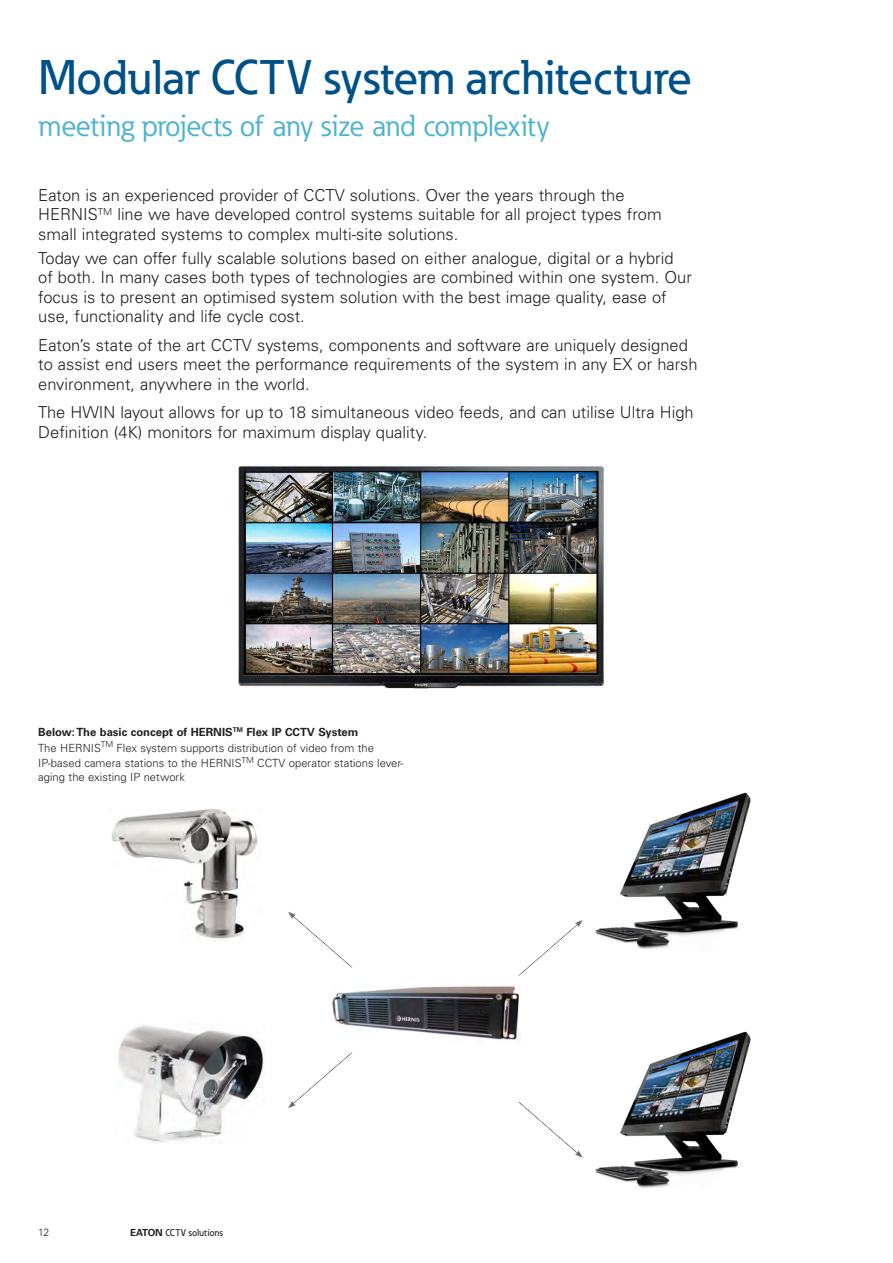
<style>
.page{position:relative;width:893px;height:1263px;background:#fff}
.page>*{position:absolute;margin:0;border:0;box-sizing:border-box;transform-origin:0 0}
._01_Headline___ADJ_S{font:500 48px "Eaton";color:#005187}
._01_Subheadline___AD{font:30px "Eaton";color:#4db3cf}
._01_Overview__11_pt{font:300 16.5px/19.5px "Univers LT Std";color:#231f20}
._05_Caption_Body{font:300 11.25px/15.8px "Univers LT Std";color:#231f20}
._05_Caption_Head{font:700 11.25px "Univers LT Std";color:#231f20}
._00_Folio_Flush_Left{font:300 10.5px "Univers LT Std";color:#231f20}
._00_Footer_Flush_Lef{font:500 9.75px "Eaton";letter-spacing:.01em;color:#231f20}
.s1{font-family:"Univers LT Std";font-weight:700}
</style>
<div class="page">
<img style="left:604px;top:792px;width:147px;height:157px">
<img style="left:332px;top:986px;width:188px;height:54px">
<img style="left:111px;top:808px;width:147px;height:133px">
<img style="left:604px;top:1031px;width:147px;height:157px">
<img style="left:506px;top:920px;width:98px;height:69px">
<img style="left:288px;top:911px;width:65px;height:57px">
<img style="left:288px;top:1037px;width:76px;height:71px">
<img style="left:518px;top:1101px;width:86px;height:75px">
<img style="left:118px;top:1025px;width:148px;height:119px">
<img style="left:238px;top:464px;width:369px;height:225px">
<p class="_01_Headline___ADJ_S" style="left:38px;top:47px;width:655px">Modular CCTV system architecture</p>
<p class="_01_Subheadline___AD" style="left:38px;top:106px;width:512px">meeting projects of any size and complexity</p>
<p class="_01_Overview__11_pt" style="left:38px;top:185px;width:625px">Eaton is an experienced provider of CCTV solutions. Over the years through the<br>HERNIS<sup>TM</sup> line we have developed control systems suitable for all project types from small integrated systems to complex multi-site solutions.</p>
<p class="_01_Overview__11_pt" style="left:38px;top:248px;width:655px">Today we can offer fully scalable solutions based on either analogue, digital or a hybrid of both. In many cases both types of technologies are combined within one system. Our focus is to present an optimised system solution with the best image quality, ease of use, functionality and life cycle cost.</p>
<p class="_01_Overview__11_pt" style="left:38px;top:335px;width:661px">Eaton’s state of the art CCTV systems, components and software are uniquely designed to assist end users meet the performance requirements of the system in any EX or harsh environment, anywhere in the world.</p>
<p class="_01_Overview__11_pt" style="left:38px;top:403px;width:657px">The HWIN layout allows for up to 18 simultaneous video feeds, and can utilise Ultra High<br>Definition (4K) monitors for maximum display quality.</p>
<p class="_05_Caption_Head" style="left:38px;top:725px;width:322px">Below: The basic concept of HERNIS<sup>TM</sup> Flex IP CCTV System</p>
<p class="_05_Caption_Body" style="left:38px;top:740px;width:366px">The HERNIS<sup>TM</sup> Flex system supports distribution of video from the<br>IP-based camera stations to the HERNIS<sup>TM</sup> CCTV operator stations lever-</p>
<p class="_05_Caption_Body" style="left:38px;top:769px;width:148px">aging the existing IP network</p>
<p class="_00_Folio_Flush_Left" style="left:38px;top:1226px;width:13px">12</p>
<p class="_00_Footer_Flush_Lef" style="left:130px;top:1226px;width:94px"><span class="s1">EATON</span> CCTV solutions</p>
</div>
